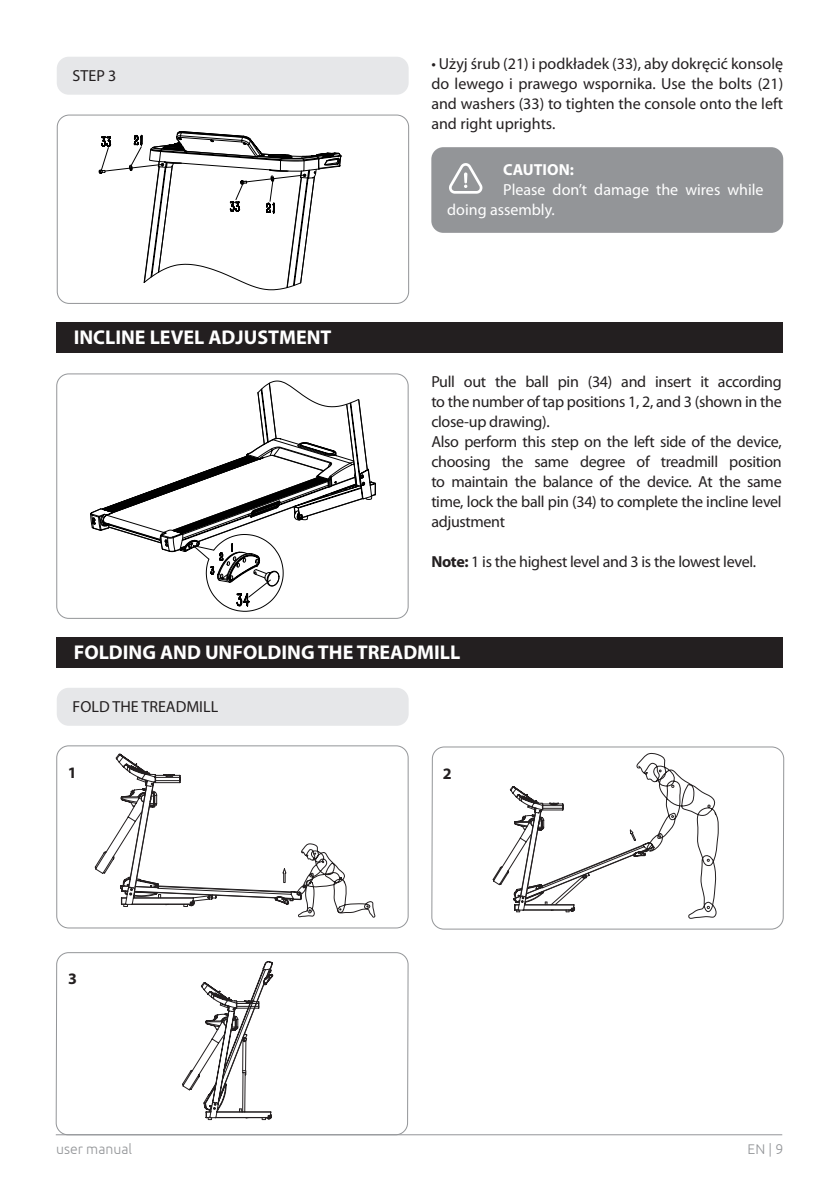
<style>
.page{position:relative;width:840px;height:1191px;background:#fff}
.page>*{position:absolute;margin:0;border:0;box-sizing:border-box;transform-origin:0 0}
.t1{font:700 20px "Myriad Pro";color:#fff}
.t2{font:16px/20px "Myriad Pro";letter-spacing:-.02em;color:#231f20;text-align:justify}
.t3{font:16px/20px "Myriad Pro";color:#fff}
.t4{font:16px "Myriad Pro";color:#231f20}
.t5{font:700 16px "Myriad Pro";color:#fff}
.t6{font:700 16px "Myriad Pro";color:#231f20}
.t7{font:300 14px "Ubuntu";color:#939598}
.s1{font-weight:700}
</style>
<div class="page">
<hr style="left:56px;top:1134px;width:725px;height:1px;background:#939598">
<div style="left:57px;top:115px;width:352px;height:189px;border:1px solid #939598;border-radius:12px"></div>
<div style="left:57px;top:57px;width:351px;height:38px;background:#e6e7e9;border-radius:12px"></div>
<svg style="left:90px;top:114px;width:251px;height:176px"></svg>
<div style="left:431px;top:147px;width:351px;height:86px;background:#939598;border-radius:12px"></div>
<svg style="left:449px;top:163px;width:33px;height:31px"></svg>
<div style="left:57px;top:322px;width:725px;height:31px;background:#231f20"></div>
<div style="left:57px;top:637px;width:725px;height:31px;background:#231f20"></div>
<div style="left:56px;top:745px;width:352px;height:183px;border:1px solid #939598;border-radius:12px"></div>
<div style="left:431px;top:746px;width:352px;height:183px;border:1px solid #939598;border-radius:12px"></div>
<svg style="left:90px;top:380px;width:286px;height:239px"></svg>
<div style="left:57px;top:688px;width:351px;height:38px;background:#e6e7e9;border-radius:12px"></div>
<svg style="left:103px;top:753px;width:272px;height:164px"></svg>
<svg style="left:492px;top:753px;width:226px;height:166px"></svg>
<div style="left:56px;top:952px;width:352px;height:183px;border:1px solid #939598;border-radius:12px"></div>
<svg style="left:182px;top:961px;width:91px;height:159px"></svg>
<p class="t2" style="left:73px;top:66px;width:45px">STEP 3</p>
<p class="t1" style="left:74px;top:325px;width:259px">INCLINE LEVEL ADJUSTMENT</p>
<p class="t2" style="left:431px;top:53px;width:353px">• Użyj śrub (21) i podkładek (33), aby dokręcić konsolę do lewego i prawego wspornika. Use the bolts (21) and washers (33) to tighten the console onto the left and right uprights.</p>
<p class="t5" style="left:503px;top:159px;width:72px">CAUTION:</p>
<p class="t3" style="left:447px;top:179px;width:318px;text-indent:56px">Please don’t damage the wires while doing assembly.</p>
<p class="t2" style="left:431px;top:371px;width:352px">Pull out the ball pin (34) and insert it according to the number of tap positions 1, 2, and 3 (shown in the close-up drawing).</p>
<p class="t2" style="left:431px;top:431px;width:352px">Also perform this step on the left side of the device, choosing the same degree of treadmill position to maintain the balance of the device. At the same time, lock the ball pin (34) to complete the incline level adjustment</p>
<p class="t2" style="left:431px;top:551px;width:326px"><span class="s1">Note:</span> 1 is the highest level and 3 is the lowest level.</p>
<p class="t1" style="left:74px;top:639px;width:388px">FOLDING AND UNFOLDING THE TREADMILL</p>
<p class="t4" style="left:73px;top:697px;width:147px">FOLD THE TREADMILL</p>
<p class="t6" style="left:68px;top:762px;width:10px">1</p>
<p class="t6" style="left:442px;top:763px;width:10px">2</p>
<p class="t6" style="left:68px;top:968px;width:10px">3</p>
<p class="t7" style="left:56px;top:1140px;width:77px">user manual</p>
<p class="t7" style="left:747px;top:1140px;width:37px">EN | 9</p>
</div>
